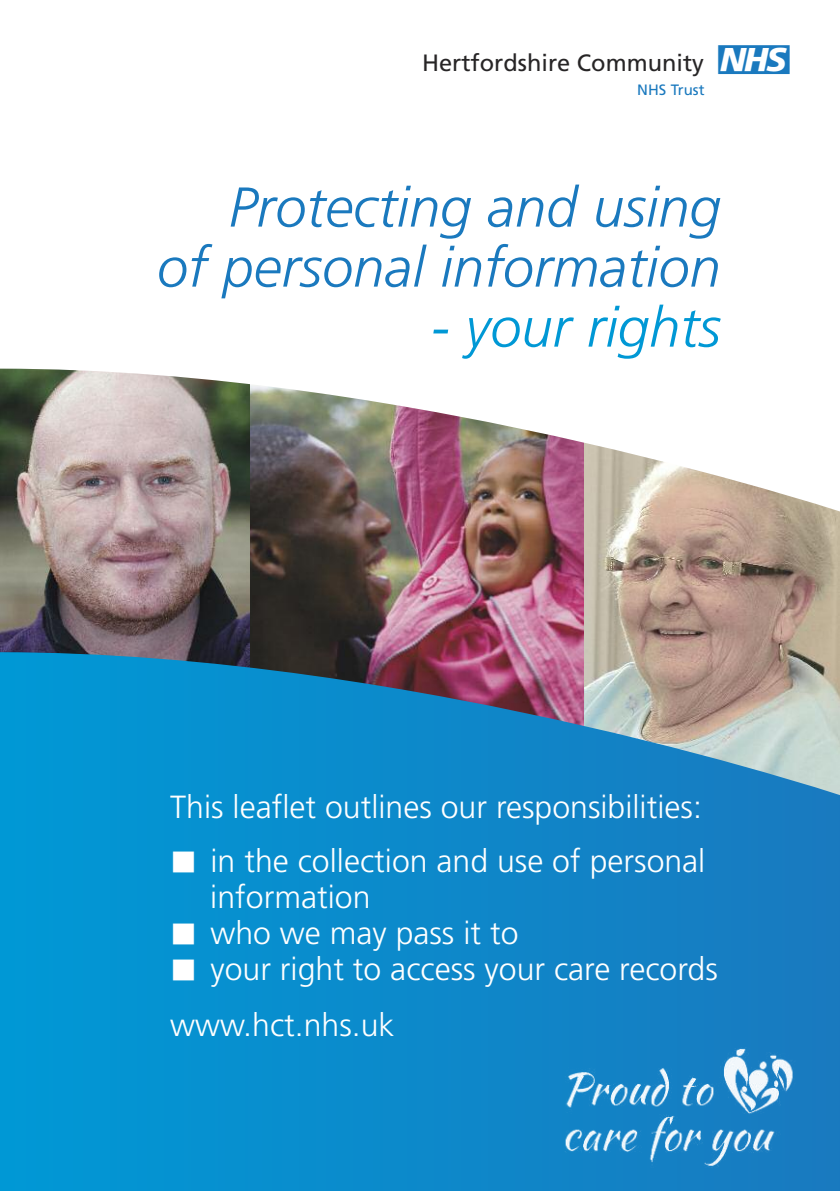
<style>
.page{position:relative;width:840px;height:1191px;background:#fff}
.page>*{position:absolute;margin:0;border:0;box-sizing:border-box;transform-origin:0 0}
.t1{font:italic 300 56px/60px "Frutiger";color:#1a79be;text-align:right}
.t2{font:italic 300 56px "Frutiger";color:#0098d5}
.t3{font:40.4px "NHS";color:#1a79be}
.t4{font:300 32px/36px "Frutiger";color:#fff}
.t5{font:23.6px "Frutiger";color:#272526}
.t6{font:15px "Frutiger";color:#1a79be}
</style>
<div class="page">
<img style="left:249px;top:517px;width:335px;height:135px">
<img style="left:584px;top:517px;width:255px;height:135px">
<img style="left:0;top:517px;width:249px;height:135px">
<img style="left:0;top:368px;width:839px;height:149px">
<svg style="left:0;top:652px;width:839px;height:539px;background:#1a8ac5"></svg>
<img style="left:557px;top:1047px;width:248px;height:144px">
<p class="t5" style="left:422px;top:53px;width:283px">Hertfordshire Community</p>
<p class="t6" style="left:637px;top:83px;width:69px">NHS Trust</p>
<p class="t3" style="left:718px;top:37px;width:73px">n</p>
<h1 class="t1" style="left:157px;top:181px;width:565px">Protecting and using<br>of personal information</h1>
<h1 class="t2" style="left:431px;top:305px;width:291px">- your rights</h1>
<p class="t4" style="left:170px;top:791px;width:533px">This leaflet outlines our responsibilities:</p>
<p class="t4" style="left:210px;top:845px;width:496px;text-indent:-40px">■ in the collection and use of personal information</p>
<p class="t4" style="left:170px;top:917px;width:349px">■ who we may pass it to</p>
<p class="t4" style="left:170px;top:943px;width:548px;line-height:56.4px">■ your right to access your care records www.hct.nhs.uk</p>
</div>
